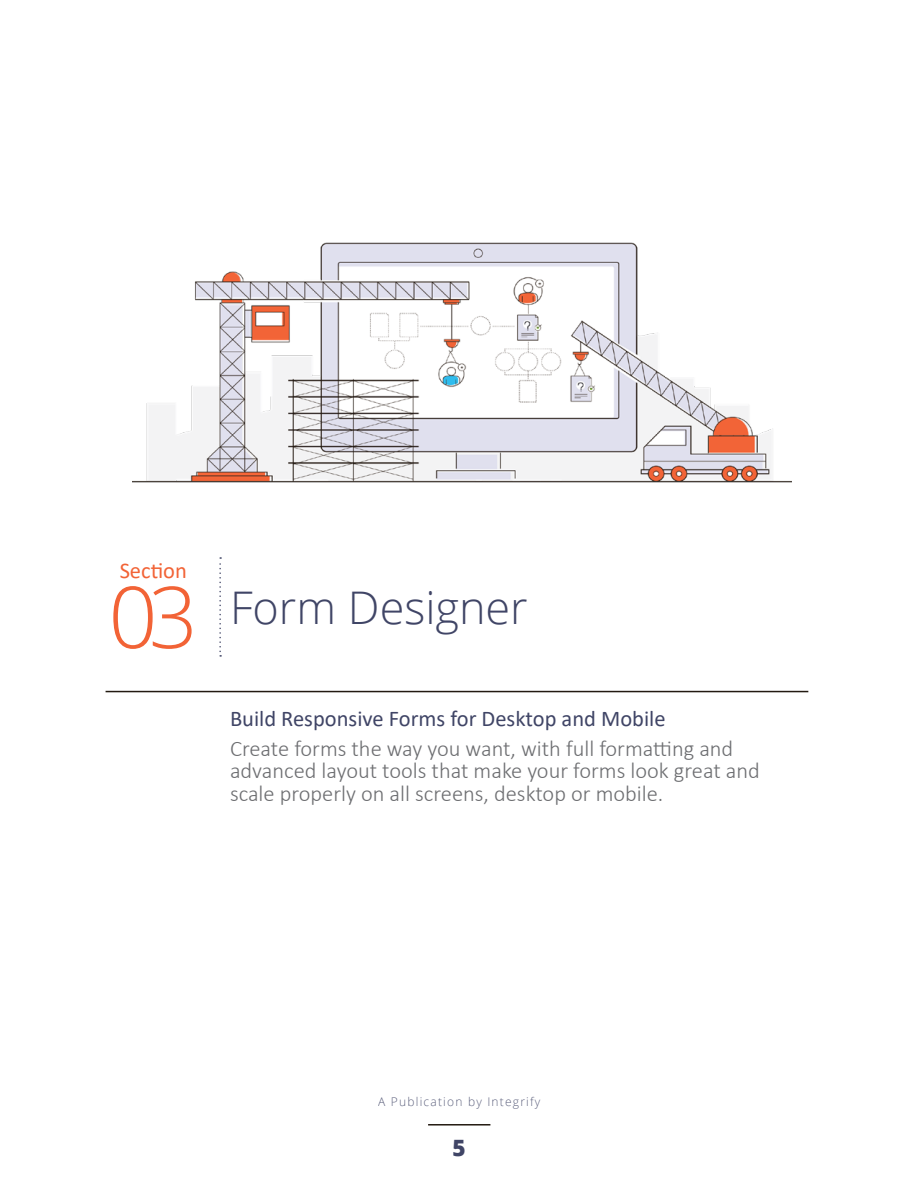
<style>
.page{position:relative;width:918px;height:1188px;background:#fff}
.page>*{position:absolute;margin:0;border:0;box-sizing:border-box;transform-origin:0 0}
.t1{font:300 85.5px "Open Sans";color:#f26336}
.t2{font:300 45px "Open Sans";color:#404566}
.t3{font:300 22.5px/22.5px "Calibri";color:#6d6e71}
.t4{font:22.5px "Calibri";color:#404566}
.t5{font:22.5px "Calibri";color:#f26336}
.t6{font:800 22.5px "Open Sans";color:#404566}
.t7{font:300 12px "Open Sans";letter-spacing:.1em;color:#404566}
</style>
<div class="page">
<hr style="left:106px;top:691px;width:702px;height:1px;background:#231a11">
<svg style="left:219px;top:577px;width:2px;height:80px"></svg>
<hr style="left:428px;top:1124px;width:62px;height:2px;background:#231a11">
<img style="left:133px;top:242px;width:659px;height:332px">
<p class="t5" style="left:120px;top:555px;width:69px">Section</p>
<h1 class="t1" style="left:109px;top:558px;width:91px">03</h1>
<h2 class="t2" style="left:230px;top:577px;width:299px">Form Designer</h2>
<p class="t4" style="left:230px;top:703px;width:437px">Build Responsive Forms for Desktop and Mobile</p>
<p class="t3" style="left:230px;top:737px;width:531px">Create forms the way you want, with full formatting and advanced layout tools that make your forms look great and scale properly on all screens, desktop or mobile.</p>
<p class="t7" style="left:378px;top:1093px;width:164px">A Publication by Integrify</p>
<p class="t6" style="left:452px;top:1131px;width:15px">5</p>
</div>
